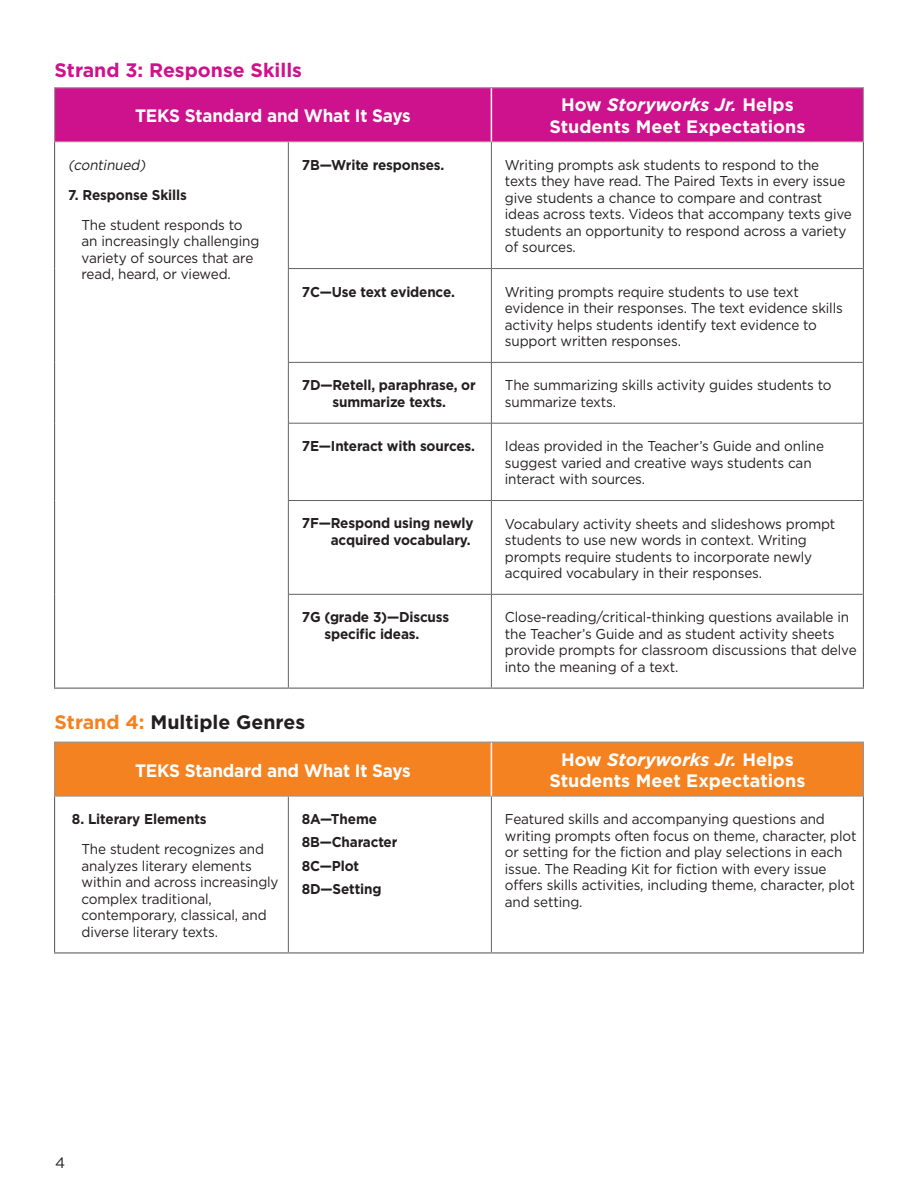
<style>
.page{position:relative;width:918px;height:1188px;background:#fff}
.page>*{position:absolute;margin:0;border:0;box-sizing:border-box;transform-origin:0 0}
.t1{font:700 19.5px "Gotham";color:#ce118c}
.t2{font:700 19.5px "Gotham";color:#231f20}
.Body_AS{font:700 18px "Gotham";letter-spacing:-.005em;color:#fff;scale:.95 1}
.Body_AS-2{font:700 18px "Gotham";letter-spacing:-.005em;color:#fff}
.t3{font:italic 700 18px "Gotham";color:#fff}
.t4{font:15px "Gotham";color:#231f20}
.Body_AS-3{font:14.25px/16.5px "Gotham";letter-spacing:-.01em;color:#231f20;scale:.95 1}
.Body_AS-4{font:700 14.25px/16.5px "Gotham";letter-spacing:-.01em;color:#231f20;text-align:center;scale:.95 1}
.Body_AS-5{font:italic 14.25px "Gotham";color:#231f20;scale:.95 1}
.s1{font-style:normal}
.s2{color:#f58220}
</style>
<div class="page">
<div style="left:55px;top:88px;width:808px;height:53px;background:#ce118c"></div>
<div style="left:55px;top:742px;width:436px;height:54px;background:#f58220"></div>
<div style="left:491px;top:742px;width:372px;height:54px;background:#f58220"></div>
<hr style="left:288px;top:142px;width:1px;height:126px;background:#636366">
<hr style="left:491px;top:142px;width:1px;height:126px;background:#636366">
<hr style="left:288px;top:268px;width:203px;height:1px;background:#636366">
<hr style="left:288px;top:269px;width:1px;height:93px;background:#636366">
<hr style="left:491px;top:268px;width:372px;height:1px;background:#636366">
<hr style="left:491px;top:269px;width:1px;height:93px;background:#636366">
<hr style="left:288px;top:362px;width:203px;height:1px;background:#636366">
<hr style="left:288px;top:363px;width:1px;height:60px;background:#636366">
<hr style="left:491px;top:362px;width:372px;height:1px;background:#636366">
<hr style="left:491px;top:363px;width:1px;height:60px;background:#636366">
<hr style="left:288px;top:423px;width:203px;height:1px;background:#636366">
<hr style="left:288px;top:423px;width:1px;height:77px;background:#636366">
<hr style="left:491px;top:423px;width:372px;height:1px;background:#636366">
<hr style="left:491px;top:423px;width:1px;height:77px;background:#636366">
<hr style="left:288px;top:501px;width:1px;height:93px;background:#636366">
<hr style="left:491px;top:501px;width:1px;height:93px;background:#636366">
<hr style="left:288px;top:595px;width:1px;height:93px;background:#636366">
<hr style="left:491px;top:595px;width:1px;height:93px;background:#636366">
<hr style="left:491px;top:797px;width:1px;height:155px;background:#636366">
<hr style="left:288px;top:797px;width:1px;height:155px;background:#636366">
<hr style="left:288px;top:688px;width:203px;height:1px;background:#636366">
<hr style="left:491px;top:688px;width:373px;height:1px;background:#636366">
<hr style="left:54px;top:141px;width:234px;height:1px;background:#939598">
<hr style="left:288px;top:141px;width:203px;height:1px;background:#939598">
<hr style="left:491px;top:141px;width:373px;height:1px;background:#939598">
<hr style="left:54px;top:796px;width:234px;height:1px;background:#939598">
<hr style="left:288px;top:796px;width:203px;height:1px;background:#939598">
<hr style="left:491px;top:796px;width:373px;height:1px;background:#939598">
<hr style="left:54px;top:688px;width:234px;height:1px;background:#636366">
<hr style="left:491px;top:87px;width:373px;height:1px;background:#939598">
<hr style="left:863px;top:88px;width:1px;height:53px;background:#939598">
<hr style="left:491px;top:742px;width:373px;height:1px;background:#939598">
<hr style="left:863px;top:743px;width:1px;height:53px;background:#939598">
<hr style="left:863px;top:142px;width:1px;height:127px;background:#636366">
<hr style="left:863px;top:269px;width:1px;height:93px;background:#636366">
<hr style="left:863px;top:362px;width:1px;height:61px;background:#636366">
<hr style="left:863px;top:423px;width:1px;height:78px;background:#636366">
<hr style="left:863px;top:501px;width:1px;height:93px;background:#636366">
<hr style="left:863px;top:594px;width:1px;height:94px;background:#636366">
<hr style="left:863px;top:797px;width:1px;height:155px;background:#636366">
<hr style="left:54px;top:87px;width:234px;height:1px;background:#939598">
<hr style="left:54px;top:88px;width:1px;height:53px;background:#939598">
<hr style="left:288px;top:87px;width:203px;height:1px;background:#939598">
<hr style="left:54px;top:742px;width:234px;height:1px;background:#939598">
<hr style="left:54px;top:743px;width:1px;height:53px;background:#939598">
<hr style="left:288px;top:742px;width:203px;height:1px;background:#939598">
<hr style="left:54px;top:142px;width:1px;height:127px;background:#636366">
<hr style="left:54px;top:269px;width:1px;height:93px;background:#636366">
<hr style="left:54px;top:362px;width:1px;height:61px;background:#636366">
<hr style="left:54px;top:423px;width:1px;height:78px;background:#636366">
<hr style="left:54px;top:501px;width:1px;height:93px;background:#636366">
<hr style="left:54px;top:594px;width:1px;height:94px;background:#636366">
<hr style="left:54px;top:797px;width:1px;height:155px;background:#636366">
<hr style="left:288px;top:952px;width:203px;height:2px;background:#636366">
<hr style="left:491px;top:952px;width:373px;height:2px;background:#636366">
<hr style="left:54px;top:952px;width:234px;height:2px;background:#636366">
<hr style="left:288px;top:500px;width:203px;height:1px;background:#636366">
<hr style="left:491px;top:500px;width:372px;height:1px;background:#636366">
<hr style="left:288px;top:594px;width:203px;height:1px;background:#636366">
<hr style="left:491px;top:594px;width:372px;height:1px;background:#636366">
<hr style="left:491px;top:88px;width:1px;height:53px;background:#fff">
<hr style="left:491px;top:743px;width:1px;height:53px;background:#fff">
<p class="t1" style="left:55px;top:59px;width:249px">Strand 3: Response Skills</p>
<p class="Body_AS" style="left:135px;top:105px;width:292px">TEKS Standard and What It Says</p>
<p class="t3" style="left:561px;top:95px;width:234px"><span class="s1">How</span> Storyworks Jr. <span class="s1">Helps</span></p>
<p class="Body_AS-2" style="left:549px;top:116px;width:258px">Students Meet Expectations</p>
<p class="Body_AS-5" style="left:68px;top:157px;width:86px">(continued)</p>
<p class="Body_AS-4" style="left:68px;top:186px;width:127px">7. Response Skills</p>
<p class="Body_AS-3" style="left:82px;top:216px;width:189px">The student responds to an increasingly challenging variety of sources that are read, heard, or viewed.</p>
<p class="Body_AS-4" style="left:302px;top:156px;width:152px">7B—Write responses.</p>
<p class="Body_AS-3" style="left:505px;top:156px;width:367px">Writing prompts ask students to respond to the texts they have read. The Paired Texts in every issue give students a chance to compare and contrast ideas across texts. Videos that accompany texts give students an opportunity to respond across a variety of sources.</p>
<p class="Body_AS-4" style="left:302px;top:283px;width:163px">7C—Use text evidence.</p>
<p class="Body_AS-3" style="left:505px;top:283px;width:357px">Writing prompts require students to use text evidence in their responses. The text evidence skills activity helps students identify text evidence to support written responses.</p>
<p class="Body_AS-4" style="left:302px;top:377px;width:185px">7D—Retell, paraphrase, or summarize texts.</p>
<p class="Body_AS-3" style="left:505px;top:377px;width:346px">The summarizing skills activity guides students to summarize texts.</p>
<p class="Body_AS-4" style="left:302px;top:438px;width:184px">7E—Interact with sources.</p>
<p class="Body_AS-3" style="left:505px;top:438px;width:338px">Ideas provided in the Teacher’s Guide and online suggest varied and creative ways students can interact with sources.</p>
<p class="Body_AS-4" style="left:302px;top:515px;width:182px;text-align:right">7F—Respond using newly acquired vocabulary.</p>
<p class="Body_AS-3" style="left:505px;top:515px;width:349px">Vocabulary activity sheets and slideshows prompt students to use new words in context. Writing prompts require students to incorporate newly acquired vocabulary in their responses.</p>
<p class="Body_AS-4" style="left:302px;top:609px;width:157px">7G (grade 3)—Discuss specific ideas.</p>
<p class="Body_AS-3" style="left:505px;top:609px;width:372px">Close-reading/critical-thinking questions available in the Teacher’s Guide and as student activity sheets provide prompts for classroom discussions that delve into the meaning of a text.</p>
<p class="t2" style="left:55px;top:710px;width:252px"><span class="s2">Strand 4:</span> Multiple Genres</p>
<p class="Body_AS" style="left:135px;top:760px;width:292px">TEKS Standard and What It Says</p>
<p class="Body_AS-4" style="left:72px;top:811px;width:143px">8. Literary Elements</p>
<p class="Body_AS-3" style="left:82px;top:841px;width:209px">The student recognizes and analyzes literary elements within and across increasingly complex traditional, contemporary, classical, and diverse literary texts.</p>
<p class="Body_AS-4" style="left:302px;top:810px;width:81px">8A—Theme</p>
<p class="Body_AS-4" style="left:302px;top:834px;width:102px">8B—Character</p>
<p class="Body_AS-4" style="left:302px;top:857px;width:62px">8C—Plot</p>
<p class="Body_AS-4" style="left:302px;top:880px;width:85px">8D—Setting</p>
<p class="t4" style="left:55px;top:1154px;width:12px">4</p>
<p class="t3" style="left:561px;top:749px;width:234px"><span class="s1">How</span> Storyworks Jr. <span class="s1">Helps</span></p>
<p class="Body_AS-2" style="left:549px;top:771px;width:258px">Students Meet Expectations</p>
<p class="Body_AS-3" style="left:505px;top:811px;width:372px">Featured skills and accompanying questions and writing prompts often focus on theme, character, plot or setting for the fiction and play selections in each issue. The Reading Kit for fiction with every issue offers skills activities, including theme, character, plot and setting.</p>
</div>
